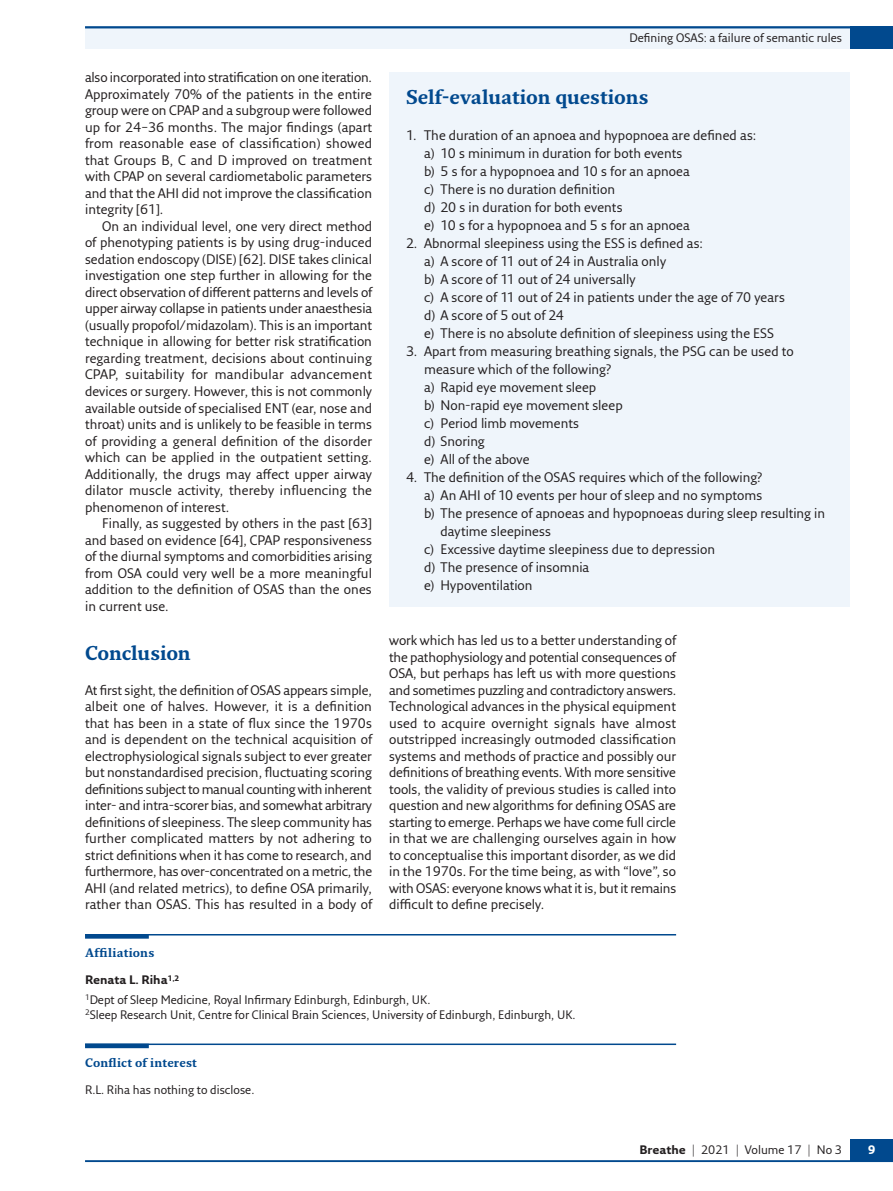
<style>
.page{position:relative;width:893px;height:1191px;background:#fff}
.page>*{position:absolute;margin:0;border:0;box-sizing:border-box;transform-origin:0 0}
.t1{font:700 19.5px "Fresco Std";letter-spacing:-.01em;color:#01498e}
.t2{font:13.5px/16.5px "Fresco Sans Pro";color:#231f20;text-align:justify}
.t3{font:12px/19.5px "Fresco Sans Pro";color:#231f20}
.t4{font:700 12px "Fresco Std";letter-spacing:.02em;color:#01498e}
.t5{font:700 12px "Fresco Sans Pro";color:#fff}
.s1{font-weight:700}
</style>
<div class="page">
<hr style="left:85px;top:1160px;width:808px;height:2px;background:#01498e">
<div style="left:850px;top:1138px;width:43px;height:23px;background:#01498e"></div>
<div style="left:85px;top:26px;width:808px;height:23px;background:#eff5fb"></div>
<hr style="left:85px;top:26px;width:808px;height:2px;background:#01498e">
<div style="left:850px;top:26px;width:43px;height:23px;background:#01498e"></div>
<hr style="left:85px;top:934px;width:591px;height:1px;background:#01498e">
<hr style="left:85px;top:934px;width:64px;height:4px;background:#01498e">
<hr style="left:85px;top:1043px;width:591px;height:2px;background:#01498e">
<div style="left:85px;top:1043px;width:64px;height:5px;background:#01498e"></div>
<div style="left:389px;top:72px;width:461px;height:535px;background:#eff5fb"></div>
<p class="t2" style="left:85px;top:69px;width:289px">also incorporated into stratification on one iteration.<br>Approximately 70% of the patients in the entire group were on CPAP and a subgroup were followed up for 24–36 months. The major findings (apart from reasonable ease of classification) showed that Groups B, C and D improved on treatment with CPAP on several cardiometabolic parameters and that the AHI did not improve the classification integrity [61].</p>
<p class="t2" style="left:85px;top:218px;width:289px;text-indent:17px">On an individual level, one very direct method of phenotyping patients is by using drug-induced sedation endoscopy (DISE) [62]. DISE takes clinical investigation one step further in allowing for the direct observation of different patterns and levels of upper airway collapse in patients under anaesthesia (usually propofol/midazolam). This is an important technique in allowing for better risk stratification regarding treatment, decisions about continuing CPAP, suitability for mandibular advancement devices or surgery. However, this is not commonly available outside of specialised ENT (ear, nose and throat) units and is unlikely to be feasible in terms of providing a general definition of the disorder which can be applied in the outpatient setting.<br>Additionally, the drugs may affect upper airway dilator muscle activity, thereby influencing the phenomenon of interest.</p>
<p class="t2" style="left:85px;top:514px;width:289px;text-indent:17px">Finally, as suggested by others in the past [63] and based on evidence [64], CPAP responsiveness of the diurnal symptoms and comorbidities arising from OSA could very well be a more meaningful addition to the definition of OSAS than the ones in current use.</p>
<h1 class="t1" style="left:85px;top:641px;width:107px">Conclusion</h1>
<p class="t2" style="left:85px;top:681px;width:289px">At first sight, the definition of OSAS appears simple, albeit one of halves. However, it is a definition that has been in a state of flux since the 1970s and is dependent on the technical acquisition of electrophysiological signals subject to ever greater but nonstandardised precision, fluctuating scoring definitions subject to manual counting with inherent inter- and intra-scorer bias, and somewhat arbitrary definitions of sleepiness. The sleep community has further complicated matters by not adhering to strict definitions when it has come to research, and furthermore, has over-concentrated on a metric, the AHI (and related metrics), to define OSA primarily, rather than OSAS. This has resulted in a body of</p>
<p class="t3" style="left:629px;top:28px;width:214px">Defining OSAS: a failure of semantic rules</p>
<h1 class="t1" style="left:406px;top:85px;width:244px">Self-evaluation questions</h1>
<p class="t2" style="left:424px;top:126px;width:334px;line-height:18px;text-align:left;text-indent:-18px">1. The duration of an apnoea and hypopnoea are defined as: a) 10 s minimum in duration for both events<br>b) 5 s for a hypopnoea and 10 s for an apnoea<br>c) There is no duration definition<br>d) 20 s in duration for both events<br>e) 10 s for a hypopnoea and 5 s for an apnoea</p>
<p class="t2" style="left:424px;top:234px;width:362px;line-height:18px;text-align:left;text-indent:-18px">2. Abnormal sleepiness using the ESS is defined as:<br>a) A score of 11 out of 24 in Australia only<br>b) A score of 11 out of 24 universally<br>c) A score of 11 out of 24 in patients under the age of 70 years d) A score of 5 out of 24<br>e) There is no absolute definition of sleepiness using the ESS</p>
<p class="t2" style="left:424px;top:342px;width:371px;line-height:18px;text-align:left;text-indent:-18px">3. Apart from measuring breathing signals, the PSG can be used to measure which of the following?<br>a) Rapid eye movement sleep<br>b) Non-rapid eye movement sleep<br>c) Period limb movements<br>d) Snoring<br>e) All of the above</p>
<p class="t2" style="left:406px;top:468px;width:358px">4. The definition of the OSAS requires which of the following?</p>
<p class="t2" style="left:424px;top:486px;width:340px">a) An AHI of 10 events per hour of sleep and no symptoms</p>
<p class="t2" style="left:424px;top:504px;width:403px">b) The presence of apnoeas and hypopnoeas during sleep resulting in</p>
<p class="t2" style="left:441px;top:522px;width:112px">daytime sleepiness</p>
<p class="t2" style="left:424px;top:540px;width:293px">c) Excessive daytime sleepiness due to depression</p>
<p class="t2" style="left:424px;top:558px;width:167px">d) The presence of insomnia</p>
<p class="t2" style="left:424px;top:576px;width:110px">e) Hypoventilation</p>
<p class="t2" style="left:389px;top:631px;width:289px">work which has led us to a better understanding of the pathophysiology and potential consequences of OSA, but perhaps has left us with more questions and sometimes puzzling and contradictory answers.<br>Technological advances in the physical equipment used to acquire overnight signals have almost outstripped increasingly outmoded classification systems and methods of practice and possibly our definitions of breathing events. With more sensitive tools, the validity of previous studies is called into question and new algorithms for defining OSAS are starting to emerge. Perhaps we have come full circle in that we are challenging ourselves again in how to conceptualise this important disorder, as we did in the 1970s. For the time being, as with “love”, so with OSAS: everyone knows what it is, but it remains difficult to define precisely.</p>
<p class="t4" style="left:85px;top:945px;width:71px">Affiliations</p>
<p class="t3" style="left:85px;top:970px;width:347px"><span class="s1">Renata L. Riha</span><sup>1,2<br></sup><sup>1</sup>Dept of Sleep Medicine, Royal Infirmary Edinburgh, Edinburgh, UK.</p>
<p class="t3" style="left:85px;top:1004px;width:492px"><sup>2</sup>Sleep Research Unit, Centre for Clinical Brain Sciences, University of Edinburgh, Edinburgh, UK.</p>
<p class="t4" style="left:85px;top:1055px;width:113px">Conflict of interest</p>
<p class="t3" style="left:85px;top:1079px;width:171px">R.L. Riha has nothing to disclose.</p>
<p class="t3" style="left:639px;top:1139px;width:204px"><span class="s1">Breathe</span> | 2021 | Volume 17 | No 3</p>
<p class="t5" style="left:868px;top:1142px;width:9px">9</p>
</div>
